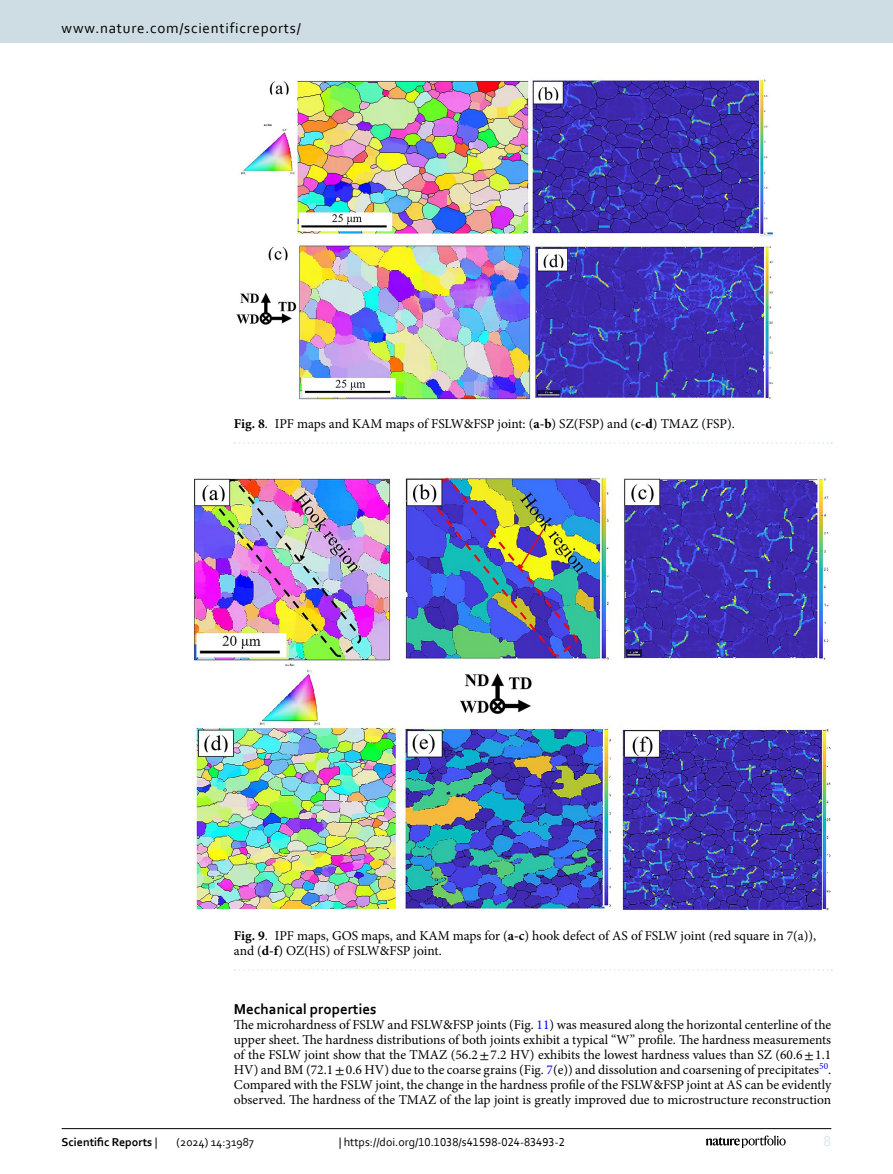
<style>
.page{position:relative;width:893px;height:1174px;background:#fff}
.page>*{position:absolute;margin:0;border:0;box-sizing:border-box;transform-origin:0 0}
.t1{font:15px "Corbel";letter-spacing:.05em;color:#000}
.Head_2{font:700 15px "Corbel";color:#000}
.t2{font:15px "Corbel";color:#d9e4eb}
.Body_Text{font:13.5px/15px "Minion Pro";color:#000;text-align:justify}
.Figure_Caption{font:13.5px/15px "Minion Pro";letter-spacing:-.005em;color:#000}
.t3{font:12px "Corbel";color:#000}
.t4{font:700 12px "Corbel";color:#000}
.s1{font-weight:700}
.s2{color:#00f}
.s3{font-family:"STIX"}
.s4{font-weight:400}
</style>
<div class="page">
<img style="left:193px;top:477px;width:638px;height:435px">
<svg style="left:235px;top:969px;width:597px;height:1px"></svg>
<img style="left:236px;top:79px;width:538px;height:321px">
<svg style="left:235px;top:442px;width:597px;height:2px"></svg>
<hr style="left:62px;top:1128px;width:769px;height:1px;background:#000">
<svg style="left:706px;top:1135px;width:80px;height:12px"></svg>
<div style="left:0;top:0;width:893px;height:43px;background:#cedde4"></div>
<p class="t1" style="left:62px;top:18px;width:241px">www.nature.com/scientificreports/</p>
<p class="Figure_Caption" style="left:234px;top:416px;width:502px"><span class="s1">Fig. 8</span>. IPF maps and KAM maps of FSLW&amp;FSP joint: (<span class="s1">a-b</span>) SZ(FSP) and (<span class="s1">c-d</span>) TMAZ (FSP).</p>
<p class="Figure_Caption" style="left:234px;top:928px;width:584px"><span class="s1">Fig. 9</span>. IPF maps, GOS maps, and KAM maps for (<span class="s1">a-c</span>) hook defect of AS of FSLW joint (red square in 7(a)), and (<span class="s1">d-f</span>) OZ(HS) of FSLW&amp;FSP joint.</p>
<p class="Head_2" style="left:234px;top:999px;width:144px">Mechanical properties</p>
<p class="Body_Text" style="left:234px;top:1017px;width:599px">The microhardness of FSLW and FSLW&amp;FSP joints (Fig. <span class="s2">11</span>) was measured along the horizontal centerline of the upper sheet. The hardness distributions of both joints exhibit a typical “W” profile. The hardness measurements of the FSLW joint show that the TMAZ (56.2<span class="s3">±</span>7.2 HV) exhibits the lowest hardness values than SZ (60.6<span class="s3">±</span>1.1<br>HV) and BM (72.1<span class="s3">±</span>0.6 HV) due to the coarse grains (Fig. <span class="s2">7</span>(e)) and dissolution and coarsening of precipitates<sup>50</sup>.<br>Compared with the FSLW joint, the change in the hardness profile of the FSLW&amp;FSP joint at AS can be evidently observed. The hardness of the TMAZ of the lap joint is greatly improved due to microstructure reconstruction</p>
<p class="t4" style="left:62px;top:1134px;width:97px">Scientific Reports <span class="s4">|</span></p>
<p class="t3" style="left:177px;top:1134px;width:79px">(2024) 14:31987</p>
<p class="t3" style="left:339px;top:1134px;width:228px">| https://doi.org/10.1038/s41598-024-83493-2</p>
<p class="t2" style="left:824px;top:1132px;width:9px">8</p>
</div>
